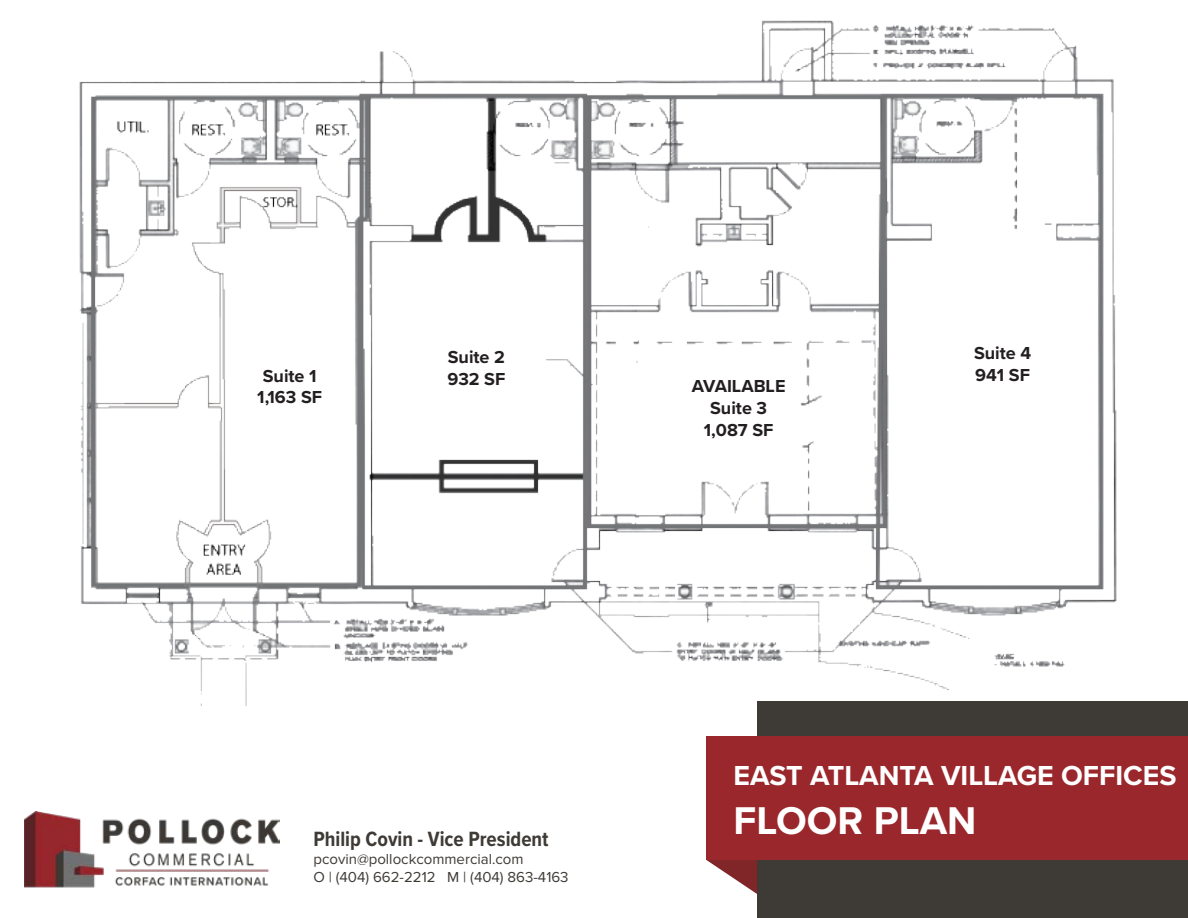
<style>
.page{position:relative;width:1188px;height:918px;background:#fff}
.page>*{position:absolute;margin:0;border:0;box-sizing:border-box;transform-origin:0 0}
.t1{font:700 40.2px "Proxima Nova";color:#fff}
.t2{font:700 28.5px "Proxima Nova";color:#fff}
.t3{font:700 21.45px "Proxima Nova Cond";color:#3e3a36}
.t4{font:700 18px/21.6px "Proxima Nova";color:#231f20;text-align:center}
.t5{font:15px/18px "Proxima Nova";color:#3e3a36}
</style>
<div class="page">
<img style="left:24px;top:811px;width:255px;height:77px">
<img style="left:79px;top:20px;width:1038px;height:686px">
<div style="left:757px;top:701px;width:431px;height:217px;background:#3e3a36"></div>
<div style="left:706px;top:736px;width:482px;height:124px;background:#9a272b"></div>
<svg style="left:706px;top:860px;width:51px;height:34px"></svg>
<p class="t4" style="left:257px;top:365px;width:66px">Suite 1<br>1,163 SF</p>
<p class="t4" style="left:447px;top:346px;width:59px;text-align:left">Suite 2<br>932 SF</p>
<p class="t4" style="left:692px;top:375px;width:95px">AVAILABLE<br>Suite 3<br>1,087 SF</p>
<p class="t4" style="left:974px;top:342px;width:59px;text-align:left">Suite 4<br>941 SF</p>
<h3 class="t3" style="left:313px;top:823px;width:237px">Philip Covin - Vice President</h3>
<p class="t5" style="left:313px;top:850px;width:257px">pcovin@pollockcommercial.com<br>O | (404) 662-2212 M | (404) 863-4163</p>
<h2 class="t2" style="left:733px;top:755px;width:445px">EAST ATLANTA VILLAGE OFFICES</h2>
<h1 class="t1" style="left:733px;top:790px;width:245px">FLOOR PLAN</h1>
</div>
